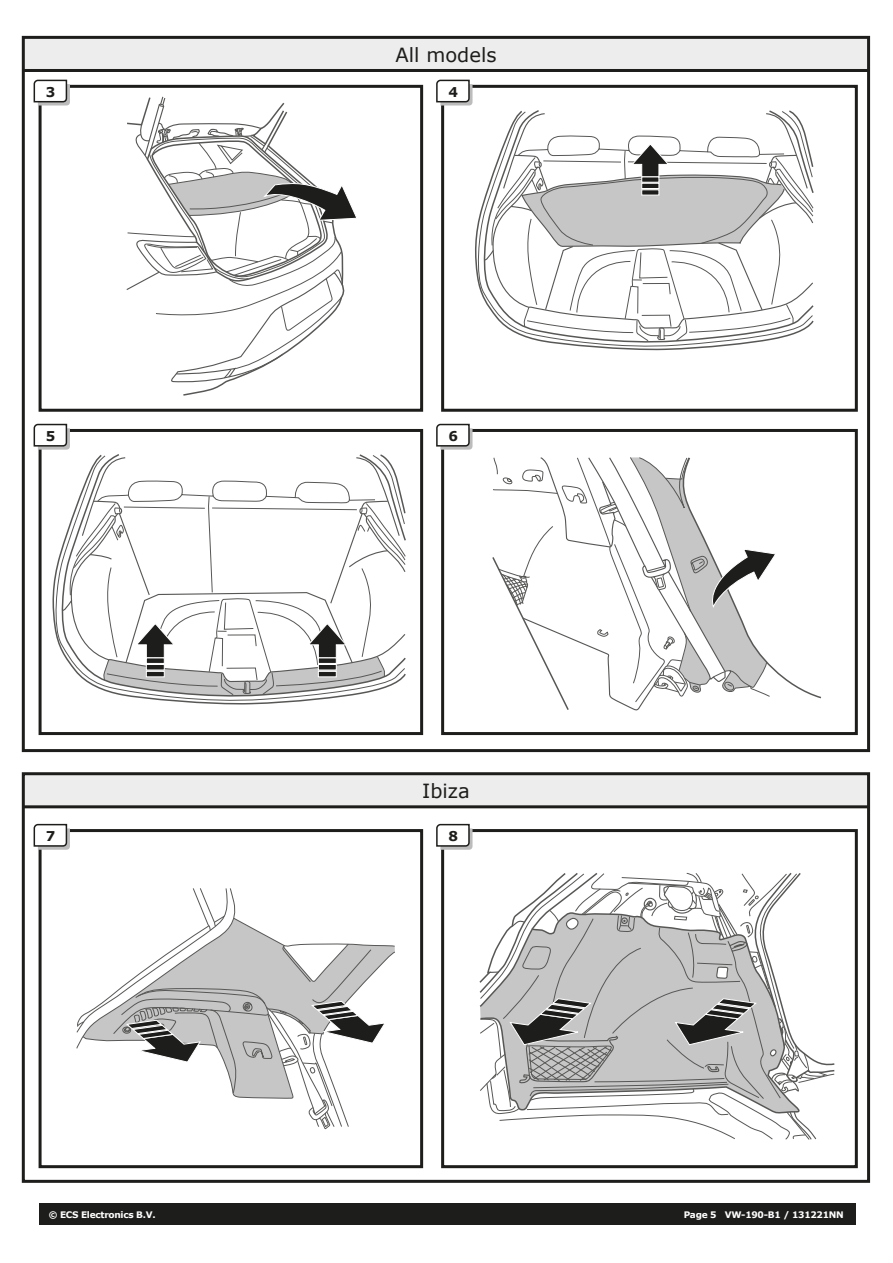
<style>
.page{position:relative;width:893px;height:1263px;background:#fff}
.page>*{position:absolute;margin:0;border:0;box-sizing:border-box;transform-origin:0 0}
.t1{font:19.5px "Verdana";color:#1d1d1b}
.t2{font:700 13.5px "Verdana";color:#1d1d1b}
.t3{font:700 9px "Verdana";letter-spacing:-.03em;color:#fff}
</style>
<div class="page">
<div style="left:39px;top:1203px;width:816px;height:21px;background:#1d1d1b"></div>
<div style="left:23px;top:37px;width:846px;height:33px;background:#ededed"></div>
<div style="left:22px;top:36px;width:848px;height:716px;border:3px solid #1d1d1b"></div>
<hr style="left:23px;top:69px;width:846px;height:3px;background:#1d1d1b">
<div style="left:39px;top:85px;width:384px;height:327px;border:3px solid #1d1d1b"></div>
<svg style="left:33px;top:79px;width:37px;height:26px"></svg>
<div style="left:441px;top:85px;width:417px;height:327px;border:3px solid #1d1d1b"></div>
<svg style="left:436px;top:79px;width:36px;height:26px"></svg>
<div style="left:39px;top:429px;width:384px;height:306px;border:3px solid #1d1d1b"></div>
<div style="left:39px;top:829px;width:384px;height:339px;border:3px solid #1d1d1b"></div>
<svg style="left:33px;top:823px;width:37px;height:27px"></svg>
<div style="left:441px;top:429px;width:417px;height:306px;border:3px solid #1d1d1b"></div>
<svg style="left:436px;top:423px;width:36px;height:27px"></svg>
<div style="left:441px;top:829px;width:417px;height:339px;border:3px solid #1d1d1b"></div>
<svg style="left:436px;top:823px;width:36px;height:27px"></svg>
<svg style="left:126px;top:96px;width:230px;height:290px"></svg>
<svg style="left:475px;top:202px;width:290px;height:148px"></svg>
<svg style="left:483px;top:110px;width:331px;height:231px"></svg>
<div style="left:641px;top:176px;width:18px;height:7px;background:#1d1d1b;border:1px solid #fff"></div>
<svg style="left:641px;top:183px;width:18px;height:6px"></svg>
<div style="left:641px;top:189px;width:18px;height:7px;background:#1d1d1b;border:1px solid #fff"></div>
<svg style="left:492px;top:457px;width:329px;height:254px"></svg>
<svg style="left:149px;top:699px;width:175px;height:6px"></svg>
<svg style="left:33px;top:423px;width:374px;height:276px"></svg>
<div style="left:146px;top:657px;width:19px;height:7px;background:#1d1d1b;border:1px solid #fff"></div>
<svg style="left:146px;top:664px;width:19px;height:6px"></svg>
<svg style="left:146px;top:671px;width:19px;height:6px"></svg>
<svg style="left:76px;top:888px;width:319px;height:242px"></svg>
<svg style="left:479px;top:872px;width:356px;height:268px"></svg>
<div style="left:23px;top:774px;width:846px;height:33px;background:#ededed"></div>
<div style="left:22px;top:772px;width:848px;height:411px;border:3px solid #1d1d1b"></div>
<hr style="left:23px;top:805px;width:846px;height:3px;background:#1d1d1b">
<h1 class="t1" style="left:396px;top:41px;width:102px">All models</h1>
<h2 class="t2" style="left:46px;top:83px;width:11px">3</h2>
<h2 class="t2" style="left:448px;top:83px;width:11px">4</h2>
<h2 class="t2" style="left:46px;top:427px;width:11px">5</h2>
<h2 class="t2" style="left:46px;top:827px;width:11px">7</h2>
<h2 class="t2" style="left:448px;top:427px;width:11px">6</h2>
<h1 class="t1" style="left:422px;top:778px;width:49px">Ibiza</h1>
<h2 class="t2" style="left:448px;top:827px;width:11px">8</h2>
<p class="t3" style="left:49px;top:1208px;width:108px">© ECS Electronics B.V.</p>
<p class="t3" style="left:684px;top:1208px;width:162px">Page 5 VW-190-B1 / 131221NN</p>
</div>
